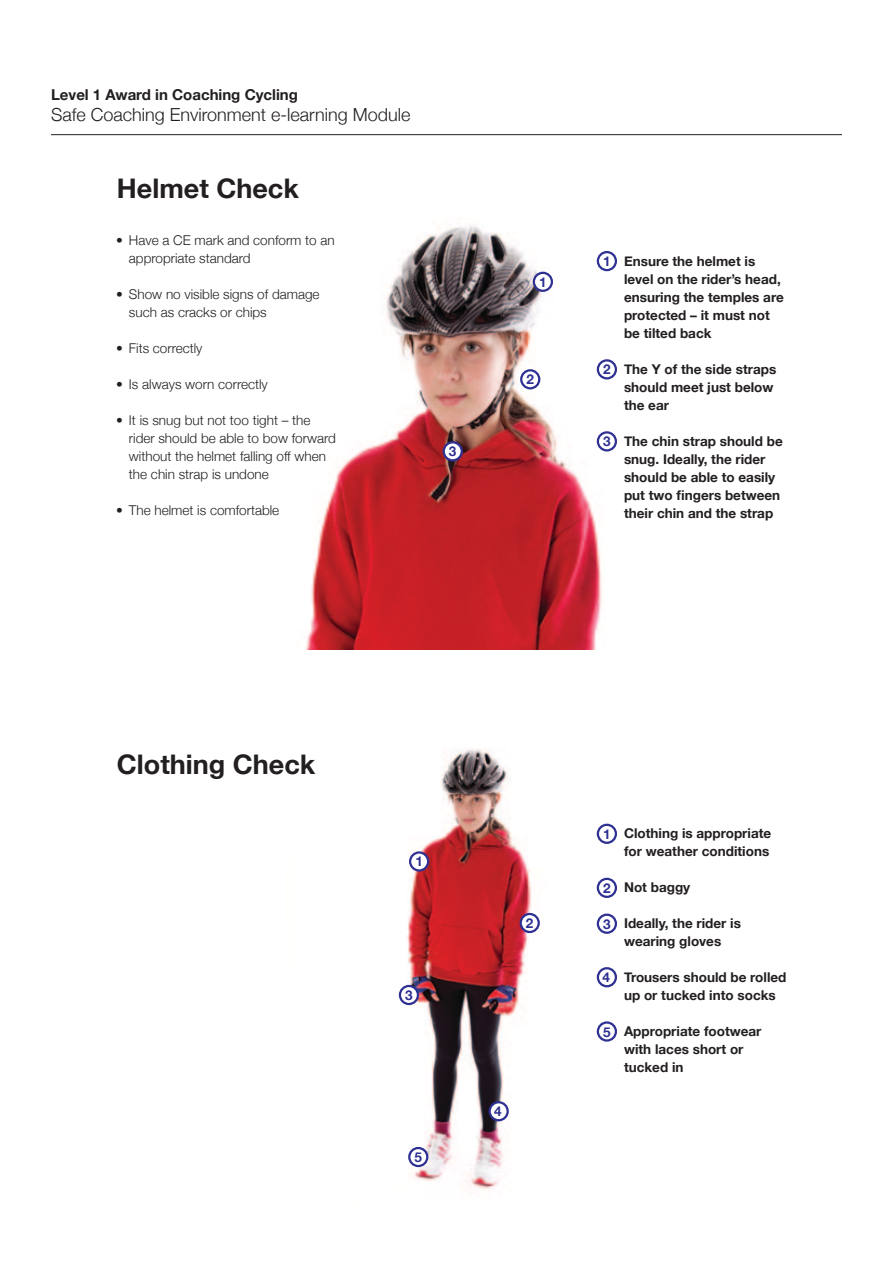
<style>
.page{position:relative;width:893px;height:1263px;background:#fff}
.page>*{position:absolute;margin:0;border:0;box-sizing:border-box;transform-origin:0 0}
.t1{font:700 27px "Helvetica Neue";color:#231f20}
.t2{font:300 18px "Helvetica Neue";color:#231f20}
.t3{font:700 15px "Helvetica Neue";color:#231f20}
.t4{font:700 13.5px/18px "Helvetica Neue";color:#231f20}
.t5{font:300 13.5px/18px "Helvetica Neue";color:#231f20}
.t6{font:700 13.5px "Helvetica Neue";color:#2e3092}
</style>
<div class="page">
<img style="left:398px;top:749px;width:208px;height:441px">
<div style="left:409px;top:1148px;width:18px;height:18px;background:#fff;border-radius:50%"></div>
<div style="left:408px;top:1147px;width:20px;height:20px;border:2px solid #2e3092;border-radius:50%"></div>
<div style="left:490px;top:1102px;width:18px;height:18px;background:#fff;border-radius:50%"></div>
<div style="left:489px;top:1101px;width:20px;height:20px;border:2px solid #2e3092;border-radius:50%"></div>
<div style="left:400px;top:986px;width:18px;height:18px;background:#fff;border-radius:50%"></div>
<div style="left:399px;top:985px;width:20px;height:20px;border:2px solid #2e3092;border-radius:50%"></div>
<div style="left:521px;top:914px;width:18px;height:18px;background:#fff;border-radius:50%"></div>
<div style="left:520px;top:913px;width:20px;height:20px;border:2px solid #2e3092;border-radius:50%"></div>
<svg style="left:410px;top:852px;width:18px;height:18px"></svg>
<div style="left:409px;top:851px;width:20px;height:21px;border:2px solid #2e3092;border-radius:50%"></div>
<svg style="left:598px;top:1022px;width:18px;height:18px"></svg>
<div style="left:597px;top:1021px;width:20px;height:21px;border:2px solid #2e3092;border-radius:50%"></div>
<div style="left:598px;top:968px;width:18px;height:18px;background:#fff;border-radius:50%"></div>
<div style="left:597px;top:967px;width:20px;height:20px;border:2px solid #2e3092;border-radius:50%"></div>
<svg style="left:598px;top:915px;width:18px;height:18px"></svg>
<div style="left:597px;top:913px;width:20px;height:21px;border:2px solid #2e3092;border-radius:50%"></div>
<div style="left:598px;top:879px;width:18px;height:18px;background:#fff;border-radius:50%"></div>
<div style="left:597px;top:878px;width:20px;height:20px;border:2px solid #2e3092;border-radius:50%"></div>
<div style="left:598px;top:825px;width:18px;height:18px;background:#fff;border-radius:50%"></div>
<div style="left:597px;top:824px;width:20px;height:20px;border:2px solid #2e3092;border-radius:50%"></div>
<img style="left:306px;top:225px;width:311px;height:424px">
<div style="left:444px;top:442px;width:18px;height:18px;background:#fff;border-radius:50%"></div>
<div style="left:443px;top:441px;width:20px;height:20px;border:2px solid #2e3092;border-radius:50%"></div>
<div style="left:534px;top:273px;width:18px;height:18px;background:#fff;border-radius:50%"></div>
<div style="left:533px;top:272px;width:20px;height:20px;border:2px solid #2e3092;border-radius:50%"></div>
<div style="left:521px;top:370px;width:18px;height:18px;background:#fff;border-radius:50%"></div>
<div style="left:520px;top:369px;width:20px;height:20px;border:2px solid #2e3092;border-radius:50%"></div>
<div style="left:598px;top:432px;width:18px;height:18px;background:#fff;border-radius:50%"></div>
<div style="left:597px;top:431px;width:20px;height:20px;border:2px solid #2e3092;border-radius:50%"></div>
<div style="left:598px;top:360px;width:18px;height:18px;background:#fff;border-radius:50%"></div>
<div style="left:597px;top:359px;width:20px;height:20px;border:2px solid #2e3092;border-radius:50%"></div>
<div style="left:598px;top:252px;width:18px;height:18px;background:#fff;border-radius:50%"></div>
<div style="left:597px;top:251px;width:20px;height:20px;border:2px solid #2e3092;border-radius:50%"></div>
<hr style="left:51px;top:134px;width:791px;height:1px;background:#231f20">
<p class="t3" style="left:51px;top:85px;width:248px">Level 1 Award in Coaching Cycling</p>
<p class="t2" style="left:51px;top:104px;width:361px">Safe Coaching Environment e-learning Module</p>
<p class="t1" style="left:117px;top:172px;width:183px">Helmet Check</p>
<p class="t5" style="left:129px;top:231px;width:207px;text-indent:-13px">• Have a CE mark and conform to an appropriate standard</p>
<p class="t5" style="left:129px;top:285px;width:192px;text-indent:-13px">• Show no visible signs of damage such as cracks or chips</p>
<p class="t5" style="left:116px;top:339px;width:88px">• Fits correctly</p>
<p class="t5" style="left:116px;top:375px;width:153px">• Is always worn correctly</p>
<p class="t5" style="left:129px;top:411px;width:208px;text-indent:-13px">• It is snug but not too tight – the rider should be able to bow forward without the helmet falling off when the chin strap is undone</p>
<p class="t5" style="left:116px;top:501px;width:165px">• The helmet is comfortable</p>
<p class="t6" style="left:449px;top:443px;width:9px">3</p>
<p class="t6" style="left:539px;top:273px;width:9px">1</p>
<p class="t6" style="left:526px;top:371px;width:9px">2</p>
<p class="t6" style="left:603px;top:253px;width:9px">1</p>
<p class="t6" style="left:603px;top:361px;width:9px">2</p>
<p class="t6" style="left:603px;top:433px;width:9px">3</p>
<p class="t4" style="left:624px;top:252px;width:161px">Ensure the helmet is level on the rider’s head, ensuring the temples are protected – it must not be tilted back</p>
<p class="t4" style="left:624px;top:360px;width:154px">The Y of the side straps should meet just below the ear</p>
<p class="t4" style="left:624px;top:432px;width:160px">The chin strap should be snug. Ideally, the rider should be able to easily put two fingers between their chin and the strap</p>
<p class="t1" style="left:117px;top:748px;width:200px">Clothing Check</p>
<p class="t6" style="left:415px;top:853px;width:9px">1</p>
<p class="t6" style="left:405px;top:987px;width:9px">3</p>
<p class="t6" style="left:415px;top:1149px;width:9px">5</p>
<p class="t6" style="left:526px;top:914px;width:9px">2</p>
<p class="t6" style="left:494px;top:1103px;width:9px">4</p>
<p class="t6" style="left:603px;top:825px;width:9px">1</p>
<p class="t6" style="left:603px;top:879px;width:9px">2</p>
<p class="t6" style="left:603px;top:915px;width:9px">3</p>
<p class="t6" style="left:602px;top:969px;width:9px">4</p>
<p class="t6" style="left:603px;top:1023px;width:9px">5</p>
<p class="t4" style="left:624px;top:824px;width:149px">Clothing is appropriate for weather conditions</p>
<p class="t4" style="left:624px;top:878px;width:68px">Not baggy</p>
<p class="t4" style="left:624px;top:914px;width:118px">Ideally, the rider is wearing gloves</p>
<p class="t4" style="left:624px;top:968px;width:164px">Trousers should be rolled up or tucked into socks</p>
<p class="t4" style="left:624px;top:1022px;width:139px">Appropriate footwear with laces short or tucked in</p>
</div>
